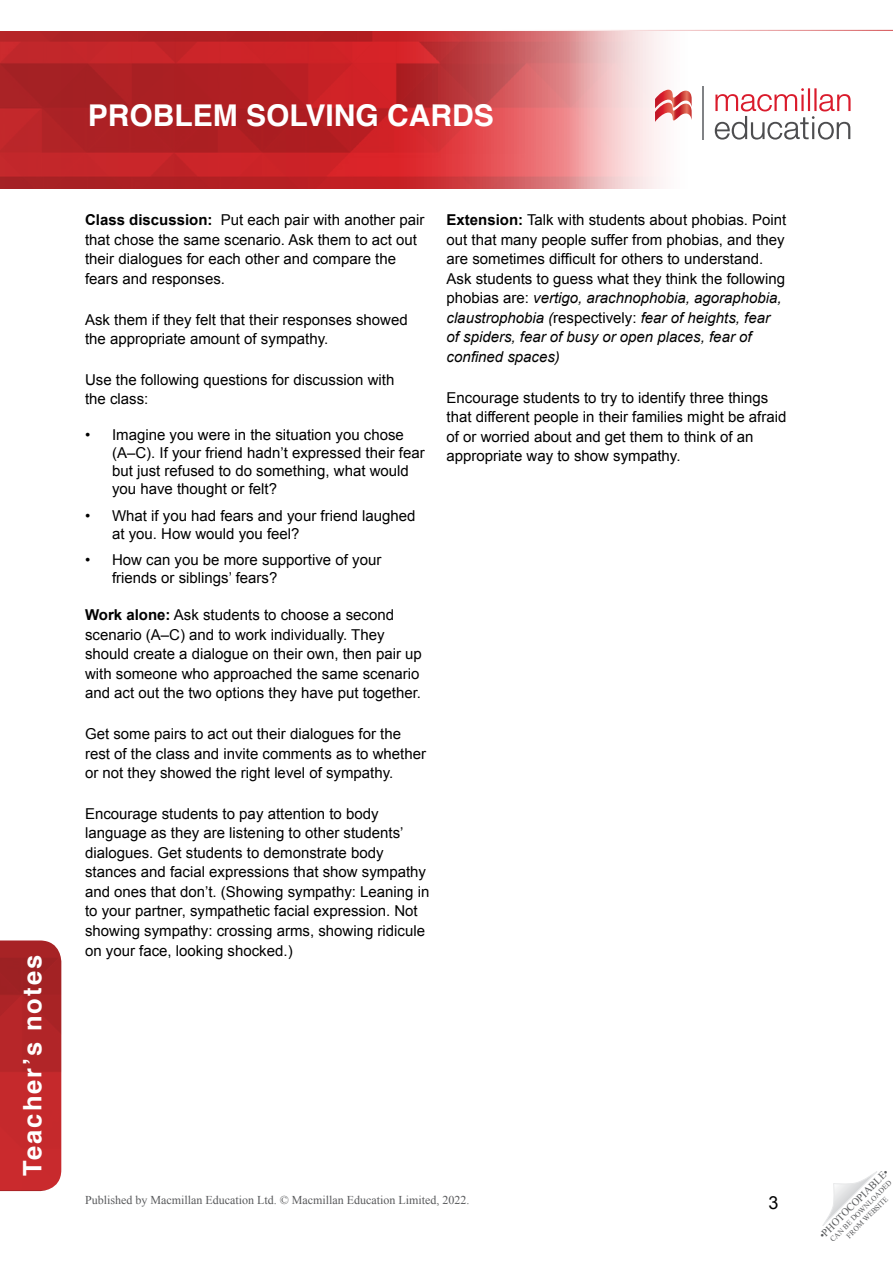
<style>
.page{position:relative;width:893px;height:1263px;background:#fff}
.page>*{position:absolute;margin:0;border:0;box-sizing:border-box;transform-origin:0 0}
.t1{font:700 30px "Helvetica";color:#fff}
.t2{font:700 25.5px "Helvetica";letter-spacing:.08em;color:#fff}
.t3{font:18px "Arial";color:#000}
.TN__Body_text{font:15px/19.5px "Arial";color:#000}
.t4{font:12px "Times New Roman";color:#58595b}
.t5{font:10.5px "Times New Roman";color:#58595b}
.t6{font:7.5px/9px "Times New Roman";color:#58595b;text-align:center}
.s1{font-weight:700}
.s2{font-style:italic}
</style>
<div class="page">
<svg style="left:822px;top:1171px;width:55px;height:55px"></svg>
<img style="left:0;top:31px;width:566px;height:157px">
<svg style="left:566px;top:29px;width:327px;height:160px"></svg>
<svg style="left:655px;top:89px;width:37px;height:34px"></svg>
<hr style="left:703px;top:86px;width:1px;height:54px;background:#808285">
<svg style="left:715px;top:88px;width:135px;height:52px"></svg>
<hr style="left:0;top:30px;width:893px;height:1px;background:#cb2b2e">
<img style="left:0;top:940px;width:61px;height:251px">
<h2 class="t2" style="left:12px;top:1176px;width:222px;rotate:-90deg">Teacher’s notes</h2>
<h1 class="t1" style="left:88px;top:91px;width:408px">PROBLEM SOLVING CARDS</h1>
<p class="TN__Body_text" style="left:85px;top:210px;width:341px"><span class="s1">Class discussion:</span> Put each pair with another pair that chose the same scenario. Ask them to act out their dialogues for each other and compare the fears and responses.</p>
<p class="TN__Body_text" style="left:85px;top:310px;width:324px">Ask them if they felt that their responses showed the appropriate amount of sympathy.</p>
<p class="TN__Body_text" style="left:85px;top:370px;width:311px">Use the following questions for discussion with the class:</p>
<p class="TN__Body_text" style="left:112px;top:426px;width:314px;line-height:18px;text-indent:-27px">• Imagine you were in the situation you chose (A–C). If your friend hadn’t expressed their fear but just refused to do something, what would you have thought or felt?</p>
<p class="TN__Body_text" style="left:112px;top:507px;width:305px;line-height:18px;text-indent:-27px">• What if you had fears and your friend laughed at you. How would you feel?</p>
<p class="TN__Body_text" style="left:112px;top:551px;width:271px;line-height:18px;text-indent:-27px">• How can you be more supportive of your friends or siblings’ fears?</p>
<p class="TN__Body_text" style="left:85px;top:606px;width:338px"><span class="s1">Work alone:</span> Ask students to choose a second scenario (A–C) and to work individually. They should create a dialogue on their own, then pair up with someone who approached the same scenario and act out the two options they have put together.</p>
<p class="TN__Body_text" style="left:85px;top:724px;width:342px">Get some pairs to act out their dialogues for the rest of the class and invite comments as to whether or not they showed the right level of sympathy.</p>
<p class="TN__Body_text" style="left:85px;top:804px;width:346px">Encourage students to pay attention to body language as they are listening to other students’ dialogues. Get students to demonstrate body stances and facial expressions that show sympathy and ones that don’t. (Showing sympathy: Leaning in to your partner, sympathetic facial expression. Not showing sympathy: crossing arms, showing ridicule on your face, looking shocked.)</p>
<p class="TN__Body_text" style="left:446px;top:210px;width:341px"><span class="s1">Extension:</span> Talk with students about phobias. Point out that many people suffer from phobias, and they are sometimes difficult for others to understand.<br>Ask students to guess what they think the following phobias are: <span class="s2">vertigo, arachnophobia, agoraphobia, claustrophobia (</span>respectively: <span class="s2">fear of heights, fear<br>of spiders, fear of busy or open places, fear of confined spaces)</span></p>
<p class="TN__Body_text" style="left:446px;top:388px;width:341px">Encourage students to try to identify three things that different people in their families might be afraid of or worried about and get them to think of an appropriate way to show sympathy.</p>
<p class="t4" style="left:85px;top:1192px;width:386px">Published by Macmillan Education Ltd. © Macmillan Education Limited, 2022.</p>
<p class="t3" style="left:769px;top:1191px;width:12px">3</p>
<p class="t5" style="left:816px;top:1232px;width:95px;rotate:-45deg">•PHOTOCOPIABLE•</p>
<p class="t6" style="left:828px;top:1237px;width:85px;rotate:-45deg">CAN BE DOWNLOADED<br>FROM WEBSITE</p>
</div>
